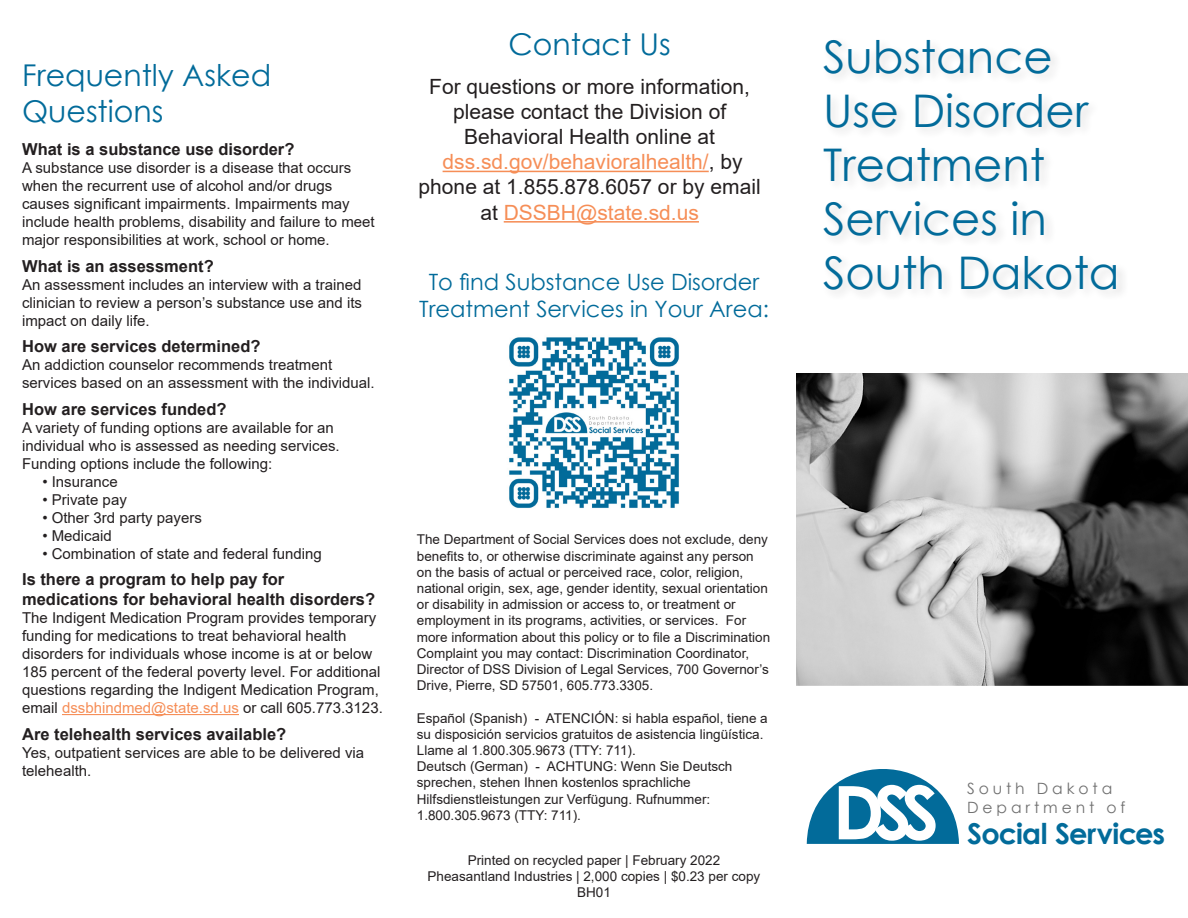
<style>
.page{position:relative;width:1188px;height:918px;background:#fff}
.page>*{position:absolute;margin:0;border:0;box-sizing:border-box;transform-origin:0 0}
.t1{font:700 73.95px "Century Gothic";color:#fff}
.t2{font:45px/54px "Century Gothic";color:#026b9a}
.t3{font:30px/36px "Century Gothic";color:#026b9a}
.t4{font:700 28.8px "Century Gothic";letter-spacing:-.025em;color:#026b9a}
.t5{font:22.5px/27px "Century Gothic";color:#026b9a;text-align:center}
.t6{font:21px/25.2px "Arial";color:#231f20;text-align:center}
.t7{font:21px/25.2px "Arial";color:#f68e57;text-align:center}
.t8{font:700 16.5px/19.8px "Arial";color:#231f20}
.t9{font:15.6px/18.6px "Century Gothic";letter-spacing:.25em;color:#707070}
.t10{font:15px/18px "Arial";color:#231f20}
.t11{font:13.5px/16.2px "Arial";color:#231f20}
.s1{color:#f68e57}
.s2{color:#231f20}
</style>
<div class="page">
<hr style="left:62px;top:714px;width:177px;height:1px;background:#f68e57">
<hr style="left:443px;top:171px;width:266px;height:1px;background:#f68e57">
<hr style="left:504px;top:221px;width:195px;height:2px;background:#f68e57">
<svg style="left:807px;top:769px;width:152px;height:75px"></svg>
<img style="left:796px;top:374px;width:392px;height:311px">
<img style="left:509px;top:337px;width:170px;height:171px">
<p class="t3" style="left:22px;top:56px;width:251px">Frequently Asked<br>Questions</p>
<p class="t8" style="left:22px;top:139px;width:274px">What is a substance use disorder?</p>
<p class="t10" style="left:22px;top:159px;width:354px">A substance use disorder is a disease that occurs when the recurrent use of alcohol and/or drugs causes significant impairments. Impairments may include health problems, disability and failure to meet major responsibilities at work, school or home.</p>
<p class="t8" style="left:22px;top:256px;width:193px">What is an assessment?</p>
<p class="t10" style="left:22px;top:275px;width:341px;text-align:justify">An assessment includes an interview with a trained clinician to review a person’s substance use and its impact on daily life.</p>
<p class="t8" style="left:22px;top:337px;width:240px">How are services determined?</p>
<p class="t10" style="left:22px;top:356px;width:354px">An addiction counselor recommends treatment services based on an assessment with the individual.</p>
<p class="t8" style="left:22px;top:399px;width:206px">How are services funded?</p>
<p class="t10" style="left:22px;top:418px;width:319px">A variety of funding options are available for an individual who is assessed as needing services.<br>Funding options include the following:</p>
<p class="t10" style="left:42px;top:472px;width:77px">• Insurance</p>
<p class="t10" style="left:42px;top:490px;width:86px">• Private pay</p>
<p class="t10" style="left:42px;top:508px;width:161px">• Other 3rd party payers</p>
<p class="t10" style="left:42px;top:526px;width:71px">• Medicaid</p>
<p class="t10" style="left:42px;top:544px;width:281px">• Combination of state and federal funding</p>
<p class="t8" style="left:22px;top:570px;width:355px">Is there a program to help pay for medications for behavioral health disorders?</p>
<p class="t10" style="left:22px;top:609px;width:362px">The Indigent Medication Program provides temporary funding for medications to treat behavioral health disorders for individuals whose income is at or below 185 percent of the federal poverty level. For additional questions regarding the Indigent Medication Program, email <span class="s1">dssbhindmed@state.sd.us</span> or call 605.773.3123.</p>
<p class="t8" style="left:22px;top:724px;width:266px">Are telehealth services available?</p>
<p class="t10" style="left:22px;top:743px;width:344px">Yes, outpatient services are able to be delivered via telehealth.</p>
<p class="t3" style="left:509px;top:26px;width:164px">Contact Us</p>
<p class="t6" style="left:429px;top:73px;width:322px">For questions or more information, please contact the Division of<br>Behavioral Health online at</p>
<p class="t7" style="left:419px;top:149px;width:344px">dss.sd.gov/behavioralhealth/<span class="s2">, by phone at 1.855.878.6057 or by email at</span> DSSBH@state.sd.us</p>
<p class="t5" style="left:419px;top:268px;width:351px">To find Substance Use Disorder<br>Treatment Services in Your Area:</p>
<p class="t11" style="left:417px;top:532px;width:355px">The Department of Social Services does not exclude, deny benefits to, or otherwise discriminate against any person on the basis of actual or perceived race, color, religion, national origin, sex, age, gender identity, sexual orientation or disability in admission or access to, or treatment or employment in its programs, activities, or services. For more information about this policy or to file a Discrimination Complaint you may contact: Discrimination Coordinator, Director of DSS Division of Legal Services, 700 Governor’s Drive, Pierre, SD 57501, 605.773.3305.</p>
<p class="t11" style="left:417px;top:710px;width:352px">Español (Spanish) - ATENCIÓN: si habla español, tiene a su disposición servicios gratuitos de asistencia lingüística.<br>Llame al 1.800.305.9673 (TTY: 711).</p>
<p class="t11" style="left:417px;top:758px;width:317px">Deutsch (German) - ACHTUNG: Wenn Sie Deutsch sprechen, stehen Ihnen kostenlos sprachliche Hilfsdienstleistungen zur Verfügung. Rufnummer:<br>1.800.305.9673 (TTY: 711).</p>
<p class="t11" style="left:468px;top:852px;width:254px">Printed on recycled paper | February 2022</p>
<p class="t11" style="left:428px;top:868px;width:334px">Pheasantland Industries | 2,000 copies | $0.23 per copy</p>
<p class="t11" style="left:577px;top:884px;width:35px">BH01</p>
<p class="t2" style="left:823px;top:29px;width:267px">Substance<br>Use Disorder<br>Treatment</p>
<p class="t2" style="left:823px;top:191px;width:298px">Services in<br>South Dakota</p>
<p class="t1" style="left:833px;top:756px;width:108px">DSS</p>
<p class="t9" style="left:967px;top:779px;width:160px">South Dakota<br>Department of</p>
<p class="t4" style="left:967px;top:812px;width:199px">Social Services</p>
</div>
